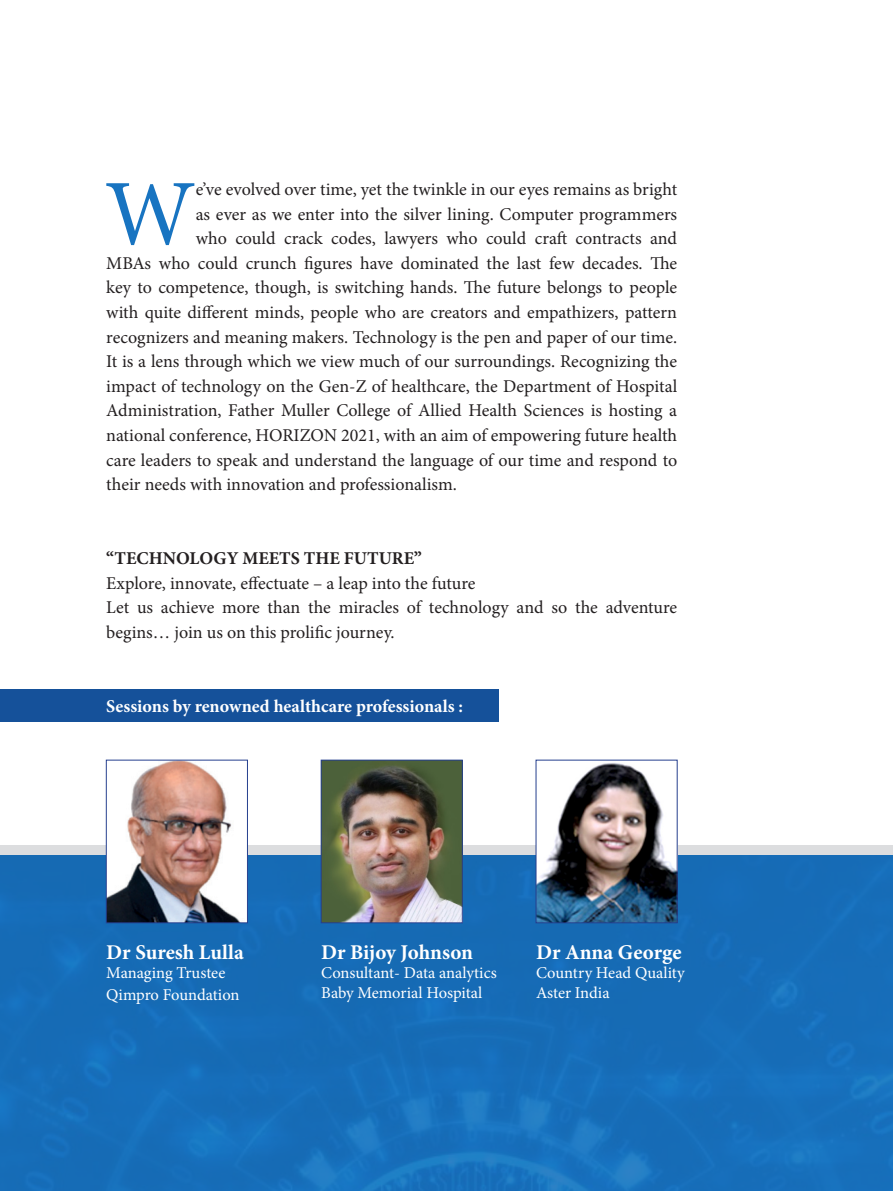
<style>
.page{position:relative;width:893px;height:1191px;background:#fff}
.page>*{position:absolute;margin:0;border:0;box-sizing:border-box;transform-origin:0 0}
.t1{font:93.75px "Minion Pro";color:#1874c1}
.t2{font:700 21px "Minion Pro";color:#fff}
.t3{font:18px/24.6px "Minion Pro";color:#231f20}
.t4{font:700 18px "Minion Pro";color:#fff}
.t5{font:700 18px "Minion Pro";color:#231f20}
.t6{font:16.5px "Minion Pro";letter-spacing:-.005em;color:#fff}
</style>
<div class="page">
<div style="left:0;top:689px;width:499px;height:33px;background:#15519a"></div>
<img style="left:0;top:855px;width:893px;height:336px">
<div style="left:0;top:845px;width:893px;height:10px;background:#dcdddf"></div>
<img style="left:108px;top:762px;width:138px;height:159px">
<div style="left:106px;top:760px;width:142px;height:163px;border:1px solid #253f8e"></div>
<img style="left:323px;top:762px;width:137px;height:159px">
<div style="left:321px;top:760px;width:141px;height:163px;border:1px solid #253f8e"></div>
<img style="left:538px;top:763px;width:137px;height:158px">
<div style="left:536px;top:760px;width:141px;height:163px;border:1px solid #253f8e"></div>
<p class="t1" style="left:105px;top:151px;width:92px">W</p>
<p class="t3" style="left:196px;top:177px;width:483px">e’ve evolved over time, yet the twinkle in our eyes remains as bright</p>
<p class="t3" style="left:196px;top:201px;width:483px">as ever as we enter into the silver lining. Computer programmers</p>
<p class="t3" style="left:196px;top:226px;width:483px">who could crack codes, lawyers who could craft contracts and</p>
<p class="t3" style="left:106px;top:251px;width:572px">MBAs who could crunch figures have dominated the last few decades. The</p>
<p class="t3" style="left:106px;top:275px;width:572px">key to competence, though, is switching hands. The future belongs to people</p>
<p class="t3" style="left:106px;top:300px;width:572px">with quite different minds, people who are creators and empathizers, pattern</p>
<p class="t3" style="left:106px;top:324px;width:572px">recognizers and meaning makers. Technology is the pen and paper of our time.</p>
<p class="t3" style="left:106px;top:349px;width:572px">It is a lens through which we view much of our surroundings. Recognizing the</p>
<p class="t3" style="left:106px;top:374px;width:572px">impact of technology on the Gen-Z of healthcare, the Department of Hospital</p>
<p class="t3" style="left:106px;top:398px;width:572px">Administration, Father Muller College of Allied Health Sciences is hosting a</p>
<p class="t3" style="left:106px;top:423px;width:572px">national conference, HORIZON 2021, with an aim of empowering future health</p>
<p class="t3" style="left:106px;top:447px;width:572px">care leaders to speak and understand the language of our time and respond to</p>
<p class="t3" style="left:106px;top:472px;width:352px">their needs with innovation and professionalism.</p>
<p class="t5" style="left:106px;top:545px;width:317px">“TECHNOLOGY MEETS THE FUTURE”</p>
<p class="t3" style="left:106px;top:570px;width:371px">Explore, innovate, effectuate – a leap into the future</p>
<p class="t3" style="left:106px;top:595px;width:572px">Let us achieve more than the miracles of technology and so the adventure begins… join us on this prolific journey.</p>
<p class="t4" style="left:106px;top:693px;width:358px">Sessions by renowned healthcare professionals :</p>
<p class="t2" style="left:106px;top:937px;width:139px">Dr Suresh Lulla</p>
<p class="t6" style="left:106px;top:962px;width:121px">Managing Trustee</p>
<p class="t6" style="left:106px;top:983px;width:135px">Qimpro Foundation</p>
<p class="t2" style="left:321px;top:937px;width:153px">Dr Bijoy Johnson</p>
<p class="t6" style="left:321px;top:962px;width:177px">Consultant- Data analytics</p>
<p class="t6" style="left:321px;top:981px;width:163px">Baby Memorial Hospital</p>
<p class="t2" style="left:536px;top:937px;width:147px">Dr Anna George</p>
<p class="t6" style="left:536px;top:962px;width:150px">Country Head Quality</p>
<p class="t6" style="left:536px;top:981px;width:75px">Aster India</p>
</div>
